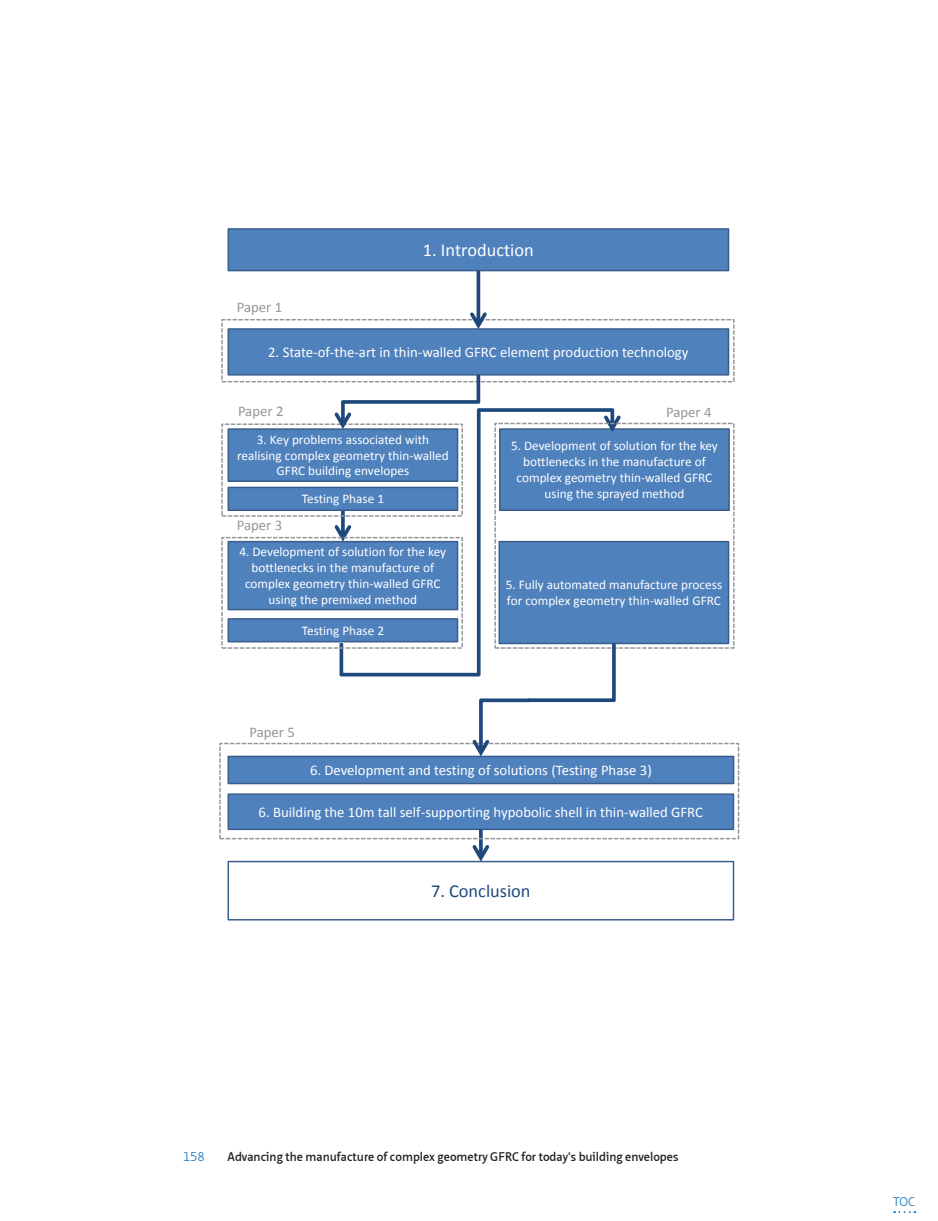
<style>
.page{position:relative;width:938px;height:1221px;background:#fff}
.page>*{position:absolute;margin:0;border:0;box-sizing:border-box;transform-origin:0 0}
.t1{font:18.38px "Calibri";color:#fff}
.t2{font:18.38px "Calibri";color:#1f497d}
.t3{font:14.7px "Calibri";color:#fff}
.t4{font:14.7px "Calibri";color:#939598}
.t5{font:13.3px/15.9px "Calibri";color:#fff;text-align:center}
.t6{font:600 12.25px "Neue Sans Pro";color:#231f20}
.t7{font:300 12.25px "Neue Sans Pro";color:#0066b3}
</style>
<div class="page">
<div style="left:228px;top:229px;width:500px;height:41px;background:#4f81bd"></div>
<div style="left:227px;top:228px;width:502px;height:43px;border:1px solid #385d8a"></div>
<div style="left:228px;top:329px;width:500px;height:46px;background:#4f81bd"></div>
<div style="left:227px;top:328px;width:502px;height:47px;border:1px solid #385d8a"></div>
<div style="left:228px;top:429px;width:229px;height:52px;background:#4f81bd"></div>
<div style="left:227px;top:428px;width:231px;height:54px;border:1px solid #385d8a"></div>
<div style="left:228px;top:541px;width:229px;height:68px;background:#4f81bd"></div>
<div style="left:227px;top:541px;width:231px;height:69px;border:1px solid #385d8a"></div>
<div style="left:500px;top:429px;width:229px;height:81px;background:#4f81bd"></div>
<div style="left:499px;top:428px;width:231px;height:83px;border:1px solid #385d8a"></div>
<div style="left:228px;top:756px;width:505px;height:27px;background:#4f81bd"></div>
<div style="left:227px;top:755px;width:507px;height:29px;border:1px solid #385d8a"></div>
<div style="left:499px;top:541px;width:229px;height:102px;background:#4f81bd"></div>
<div style="left:498px;top:541px;width:231px;height:103px;border:1px solid #385d8a"></div>
<div style="left:228px;top:794px;width:505px;height:35px;background:#4f81bd"></div>
<div style="left:227px;top:793px;width:507px;height:37px;border:1px solid #385d8a"></div>
<div style="left:227px;top:860px;width:507px;height:60px;border:1px solid #385d8a"></div>
<svg style="left:334px;top:516px;width:5px;height:25px"></svg>
<svg style="left:472px;top:829px;width:17px;height:32px"></svg>
<svg style="left:339px;top:408px;width:282px;height:268px"></svg>
<div style="left:221px;top:319px;width:513px;height:63px;border:1px dashed #939598"></div>
<div style="left:221px;top:423px;width:242px;height:93px;border:1px dashed #939598"></div>
<div style="left:221px;top:537px;width:242px;height:111px;border:1px dashed #939598"></div>
<div style="left:494px;top:423px;width:240px;height:225px;border:1px dashed #939598"></div>
<div style="left:219px;top:742px;width:520px;height:97px;border:1px dashed #939598"></div>
<div style="left:228px;top:487px;width:229px;height:23px;background:#4f81bd"></div>
<div style="left:227px;top:486px;width:231px;height:25px;border:1px solid #385d8a"></div>
<div style="left:228px;top:619px;width:229px;height:22px;background:#4f81bd"></div>
<div style="left:227px;top:618px;width:231px;height:24px;border:1px solid #385d8a"></div>
<svg style="left:470px;top:270px;width:17px;height:59px"></svg>
<svg style="left:334px;top:375px;width:146px;height:54px"></svg>
<svg style="left:472px;top:643px;width:143px;height:113px"></svg>
<svg style="left:894px;top:1211px;width:21px;height:1px"></svg>
<p class="t4" style="left:237px;top:298px;width:47px">Paper 1</p>
<p class="t1" style="left:423px;top:238px;width:112px">1. Introduction</p>
<p class="t3" style="left:268px;top:342px;width:422px">2. State-of-the-art in thin-walled GFRC element production technology</p>
<p class="t4" style="left:238px;top:402px;width:47px">Paper 2</p>
<p class="t5" style="left:237px;top:431px;width:213px">3. Key problems associated with realising complex geometry thin-walled<br>GFRC building envelopes</p>
<p class="t4" style="left:237px;top:516px;width:47px">Paper 3</p>
<p class="t5" style="left:302px;top:491px;width:84px">Testing Phase 1</p>
<p class="t5" style="left:239px;top:544px;width:208px">4. Development of solution for the key bottlenecks in the manufacture of complex geometry thin-walled GFRC using the premixed method</p>
<p class="t5" style="left:302px;top:622px;width:84px">Testing Phase 2</p>
<p class="t4" style="left:249px;top:722px;width:47px">Paper 5</p>
<p class="t4" style="left:666px;top:403px;width:47px">Paper 4</p>
<p class="t5" style="left:511px;top:438px;width:208px">5. Development of solution for the key bottlenecks in the manufacture of complex geometry thin-walled GFRC using the sprayed method</p>
<p class="t5" style="left:505px;top:576px;width:218px;text-align:left">5. Fully automated manufacture process for complex geometry thin-walled GFRC</p>
<p class="t3" style="left:310px;top:760px;width:343px">6. Development and testing of solutions (Testing Phase 3)</p>
<p class="t3" style="left:259px;top:802px;width:446px">6. Building the 10m tall self-supporting hypobolic shell in thin-walled GFRC</p>
<p class="t2" style="left:431px;top:879px;width:101px">7. Conclusion</p>
<p class="t7" style="left:183px;top:1148px;width:24px">158</p>
<p class="t6" style="left:227px;top:1148px;width:452px">Advancing the manufacture of complex geometry GFRC for today's building envelopes</p>
<p class="t7" style="left:893px;top:1193px;width:23px">TOC</p>
</div>
